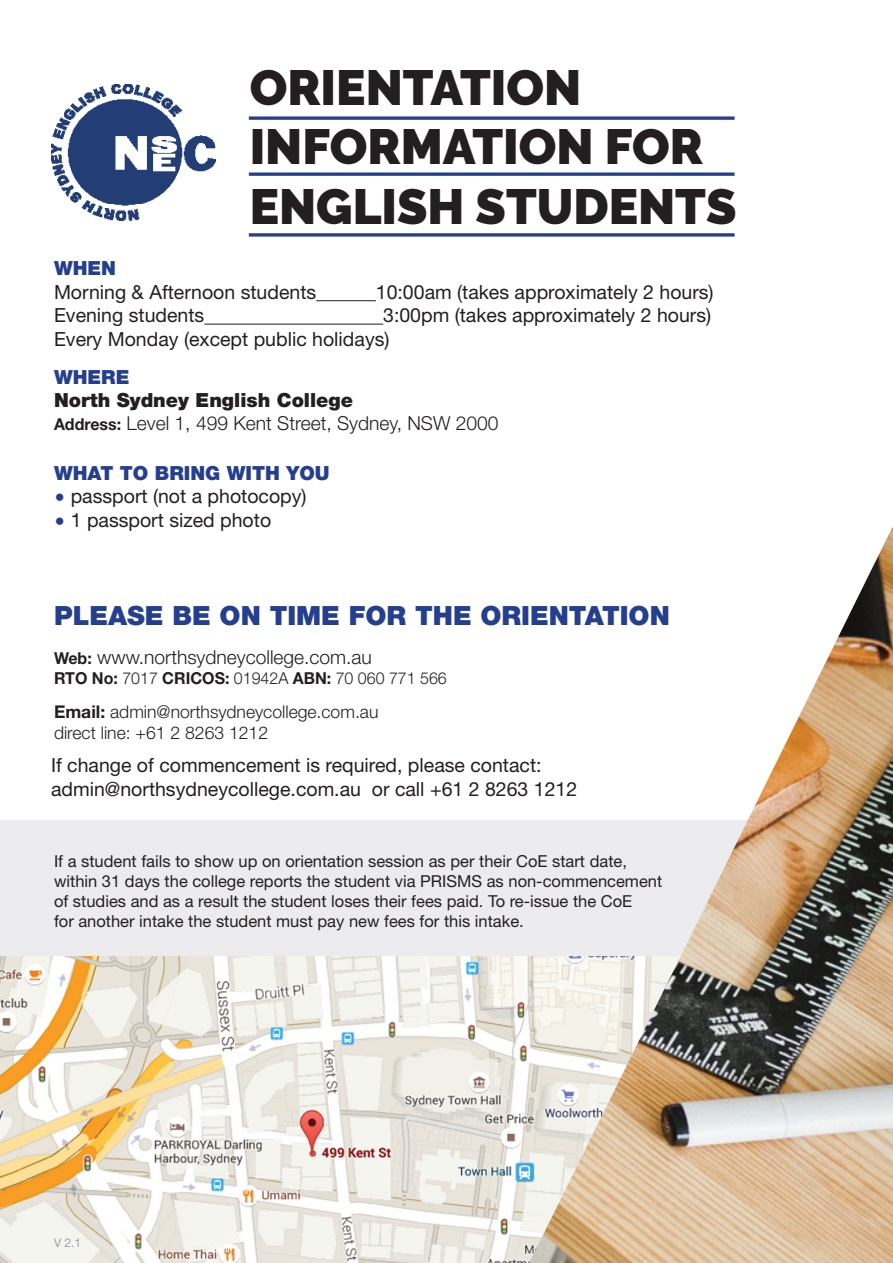
<style>
.page{position:relative;width:893px;height:1263px;background:#fff}
.page>*{position:absolute;margin:0;border:0;box-sizing:border-box;transform-origin:0 0}
.t1{font:900 49.35px/59.1px "Raleway";color:#231f20}
.t2{font:900 26.55px "Helvetica Neue LT Std";color:#253f8e}
.t3{font:19.5px/23.4px "Helvetica Neue LT Std";color:#231f20}
.t4{font:900 19.5px "Helvetica Neue LT Std";color:#253f8e}
.t5{font:900 19.5px "Helvetica Neue LT Std";color:#231f20}
.t6{font:300 19.2px "Helvetica Neue LT Std";color:#231f20}
.t7{font:300 17.55px/21px "Helvetica Neue LT Std";color:#231f20}
.t8{font:16.5px/19.8px "Helvetica Neue LT Std";color:#231f20}
.t9{font:300 16.5px "Helvetica Neue LT Std";color:#231f20}
.t10{font:300 12px "Helvetica Neue LT Std";color:#86888b}
.s1{font-weight:700;font-size:16.5px}
.s2{font-family:"Lato";color:#253f8e}
.s3{font-weight:700}
</style>
<div class="page">
<div style="left:0;top:821px;width:808px;height:142px;background:#ececee"></div>
<img style="left:0;top:956px;width:529px;height:307px">
<img style="left:529px;top:527px;width:364px;height:736px">
<svg style="left:249px;top:116px;width:486px;height:4px;background:#485ea0"></svg>
<svg style="left:249px;top:172px;width:486px;height:4px;background:#485ea0"></svg>
<svg style="left:249px;top:233px;width:486px;height:4px;background:#485ea0"></svg>
<img style="left:51px;top:85px;width:164px;height:136px">
<hr style="left:316px;top:300px;width:60px;height:1px;background:#231f20">
<hr style="left:204px;top:324px;width:179px;height:1px;background:#231f20">
<h1 class="t1" style="left:250px;top:58px;width:488px">ORIENTATION<br>INFORMATION FOR<br>ENGLISH STUDENTS</h1>
<p class="t4" style="left:54px;top:257px;width:64px">WHEN</p>
<p class="t3" style="left:54px;top:280px;width:264px">Morning &amp; Afternoon students</p>
<p class="t3" style="left:376px;top:280px;width:339px">10:00am (takes approximately 2 hours)</p>
<p class="t3" style="left:54px;top:303px;width:152px">Evening students</p>
<p class="t3" style="left:54px;top:303px;width:659px;text-indent:329px">3:00pm (takes approximately 2 hours)<br>Every Monday (except public holidays)</p>
<p class="t4" style="left:54px;top:365px;width:77px">WHERE</p>
<p class="t5" style="left:54px;top:389px;width:301px">NORTH SYDNEY ENGLISH COLLEGE</p>
<p class="t6" style="left:54px;top:412px;width:446px"><span class="s1">Address:</span> Level 1, 499 Kent Street, Sydney, NSW 2000</p>
<p class="t4" style="left:54px;top:461px;width:277px">WHAT TO BRING WITH YOU</p>
<p class="t3" style="left:54px;top:484px;width:254px"><span class="s2">•</span> passport (not a photocopy)</p>
<p class="t3" style="left:54px;top:508px;width:219px"><span class="s2">•</span> 1 passport sized photo</p>
<h2 class="t2" style="left:54px;top:600px;width:55px">PLEASE</h2>
<h2 class="t2" style="left:172px;top:600px;width:262px">BE ON TIME FOR THE</h2>
<h2 class="t2" style="left:480px;top:600px;width:18px">ORIENTATION</h2>
<p class="t6" style="left:54px;top:646px;width:319px"><span class="s1">Web:</span> www.northsydneycollege.com.au</p>
<p class="t9" style="left:54px;top:668px;width:394px"><span class="s3">RTO No:</span> 7017 <span class="s3">CRICOS:</span> 01942A <span class="s3">ABN:</span> 70 060 771 566</p>
<p class="t7" style="left:54px;top:701px;width:326px"><span class="s3">Email:</span> admin@northsydneycollege.com.au direct line: +61 2 8263 1212</p>
<p class="t3" style="left:51px;top:753px;width:528px">If change of commencement is required, please contact: admin@northsydneycollege.com.au or call +61 2 8263 1212</p>
<p class="t8" style="left:54px;top:851px;width:610px">If a student fails to show up on orientation session as per their CoE start date, within 31 days the college reports the student via PRISMS as non-commencement of studies and as a result the student loses their fees paid. To re-issue the CoE<br>for another intake the student must pay new fees for this intake.</p>
<p class="t10" style="left:54px;top:1235px;width:29px">V 2.1</p>
</div>
